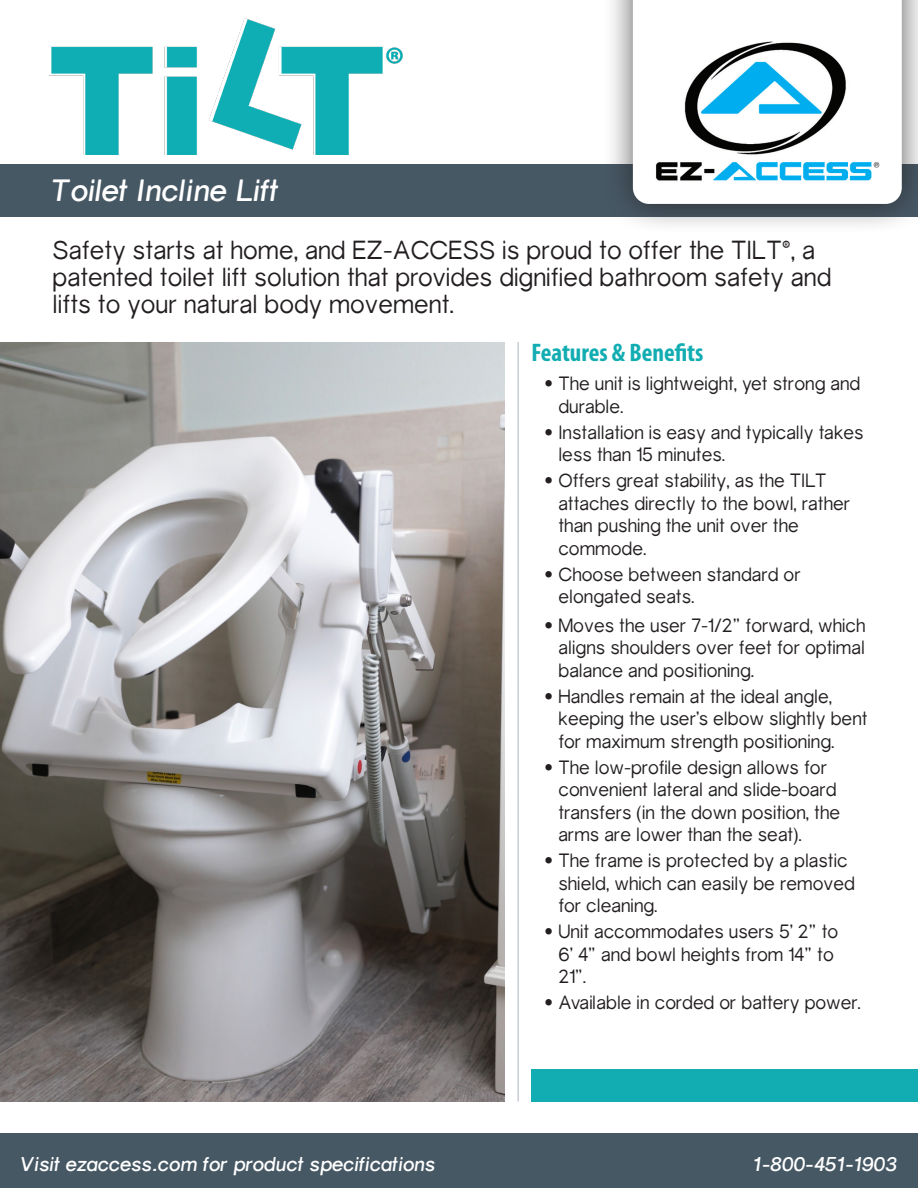
<style>
.page{position:relative;width:918px;height:1188px;background:#fff}
.page>*{position:absolute;margin:0;border:0;box-sizing:border-box;transform-origin:0 0}
.t1{font:italic 700 30px "Gravity";color:#fff}
.t2{font:25.5px/27px "Gravity";color:#231f20}
.t3{font:700 condensed 25.5px "Myriad Pro";color:#12adb2}
.t4{font:italic 700 19.5px "Gravity";color:#fff}
.t5{font:18.75px/22.5px "Gravity";color:#231f20}
</style>
<div class="page">
<hr style="left:518px;top:342px;width:1px;height:760px;background:#475865">
<div style="left:0;top:1134px;width:918px;height:54px;background:#475865"></div>
<img style="left:50px;top:19px;width:353px;height:136px">
<img style="left:0;top:342px;width:505px;height:760px">
<div style="left:531px;top:1069px;width:387px;height:33px;background:#12adb2"></div>
<div style="left:0;top:164px;width:918px;height:53px;background:#475865"></div>
<div style="left:603px;top:0;width:315px;height:234px;background:#231f20;opacity:.75"></div>
<svg style="left:633px;top:0;width:269px;height:204px"></svg>
<img style="left:652px;top:39px;width:231px;height:145px">
<p class="t1" style="left:52px;top:172px;width:228px">Toilet Incline Lift</p>
<p class="t2" style="left:52px;top:236px;width:780px">Safety starts at home, and EZ-ACCESS is proud to offer the TILT®, a patented toilet lift solution that provides dignified bathroom safety and lifts to your natural body movement.</p>
<p class="t3" style="left:531px;top:337px;width:174px">Features &amp; Benefits</p>
<p class="t5" style="left:558px;top:373px;width:303px;text-indent:-14px">• The unit is lightweight, yet strong and durable.</p>
<p class="t5" style="left:558px;top:421px;width:307px;text-indent:-14px">• Installation is easy and typically takes less than 15 minutes.</p>
<p class="t5" style="left:558px;top:470px;width:293px;text-indent:-14px">• Offers great stability, as the TILT attaches directly to the bowl, rather than pushing the unit over the commode.</p>
<p class="t5" style="left:558px;top:563px;width:244px;text-indent:-14px">• Choose between standard or elongated seats.</p>
<p class="t5" style="left:558px;top:614px;width:309px;text-align:justify;text-indent:-14px">• Moves the user 7-1/2” forward, which aligns shoulders over feet for optimal balance and positioning.</p>
<p class="t5" style="left:558px;top:685px;width:311px;text-indent:-14px">• Handles remain at the ideal angle, keeping the user’s elbow slightly bent for maximum strength positioning.</p>
<p class="t5" style="left:558px;top:756px;width:283px;text-indent:-14px">• The low-profile design allows for convenient lateral and slide-board transfers (in the down position, the arms are lower than the seat).</p>
<p class="t5" style="left:558px;top:849px;width:298px;text-indent:-14px">• The frame is protected by a plastic shield, which can easily be removed for cleaning.</p>
<p class="t5" style="left:558px;top:920px;width:281px;text-indent:-14px">• Unit accommodates users 5’ 2” to<br>6’ 4” and bowl heights from 14” to<br>21”.</p>
<p class="t5" style="left:545px;top:991px;width:317px">• Available in corded or battery power.</p>
<p class="t4" style="left:21px;top:1152px;width:416px">Visit ezaccess.com for product specifications</p>
<p class="t4" style="left:753px;top:1152px;width:145px">1-800-451-1903</p>
</div>
